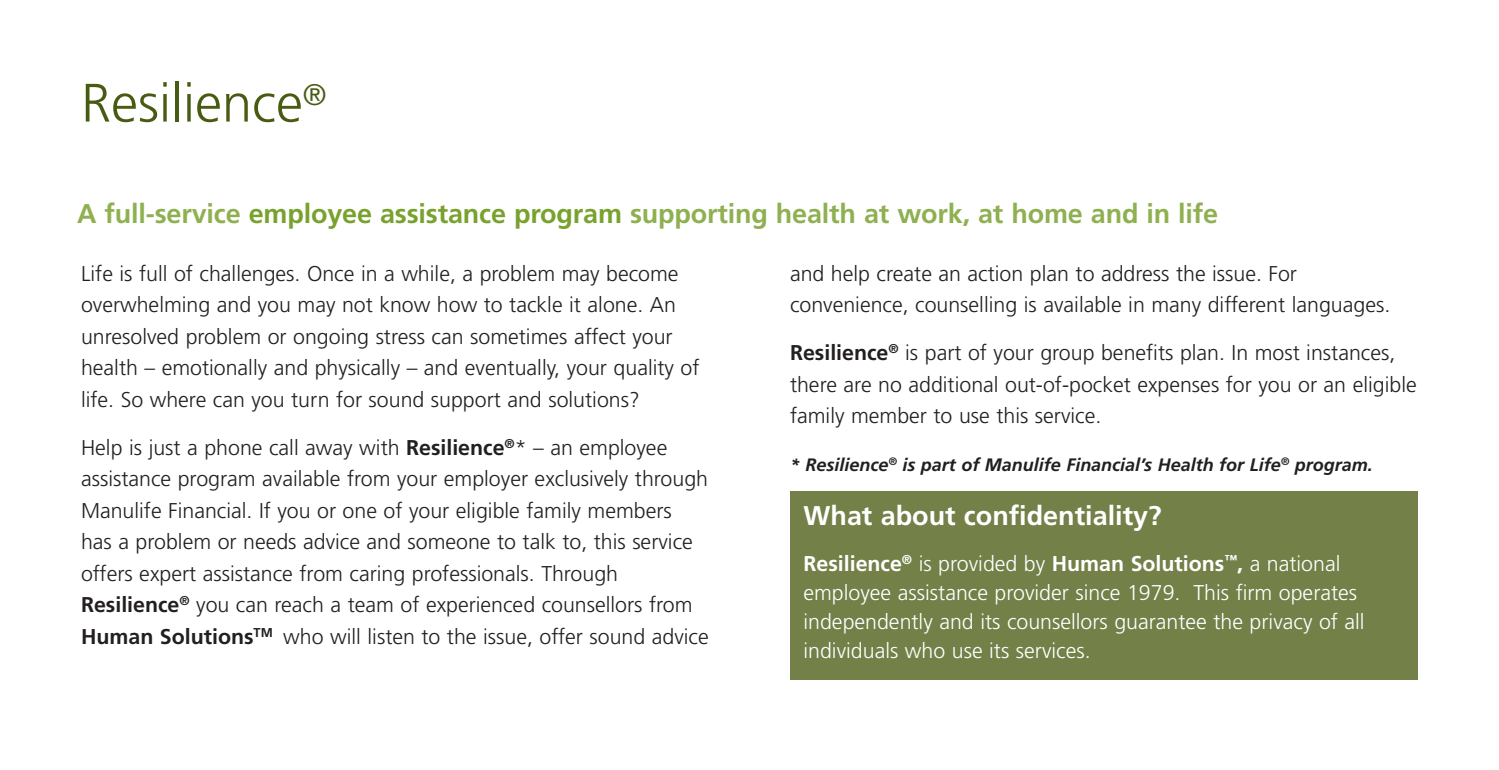
<style>
.page{position:relative;width:1499px;height:770px;background:#fff}
.page>*{position:absolute;margin:0;border:0;box-sizing:border-box;transform-origin:0 0}
.t1{font:300 54px "Frutiger";color:#485b12}
.t2{font:700 27px "Frutiger";letter-spacing:-.005em;color:#8fb051}
.t3{font:700 27px "Frutiger";color:#fff}
.t4{font:300 21.38px/31.5px "Frutiger";color:#231f20}
.t5{font:300 21.38px/29.2px "Frutiger";color:#fff}
.t6{font:italic 700 18px "Frutiger";color:#231f20}
.s1{color:#78a22d}
.s2{font-weight:700}
</style>
<div class="page">
<div style="left:790px;top:491px;width:628px;height:189px;background:#738048"></div>
<h1 class="t1" style="left:81px;top:81px;width:247px">Resilience<sup>®</sup></h1>
<p class="t2" style="left:77px;top:202px;width:1142px">A full-service <span class="s1">employee assistance program</span> supporting health at work, at home and in life</p>
<p class="t4" style="left:81px;top:259px;width:620px">Life is full of challenges. Once in a while, a problem may become overwhelming and you may not know how to tackle it alone. An unresolved problem or ongoing stress can sometimes affect your health – emotionally and physically – and eventually, your quality of life. So where can you turn for sound support and solutions?</p>
<p class="t4" style="left:81px;top:433px;width:629px">Help is just a phone call away with <span class="s2">Resilience</span><sup>®</sup>* – an employee assistance program available from your employer exclusively through Manulife Financial. If you or one of your eligible family members<br>has a problem or needs advice and someone to talk to, this service offers expert assistance from caring professionals. Through <span class="s2">Resilience</span><sup>®</sup> you can reach a team of experienced counsellors from <span class="s2">Human Solutions</span><sup>TM</sup> who will listen to the issue, offer sound advice</p>
<p class="t4" style="left:790px;top:259px;width:602px">and help create an action plan to address the issue. For convenience, counselling is available in many different languages.</p>
<p class="t4" style="left:790px;top:338px;width:628px"><span class="s2">Resilience</span><sup>®</sup> is part of your group benefits plan. In most instances, there are no additional out-of-pocket expenses for you or an eligible family member to use this service.</p>
<p class="t6" style="left:790px;top:457px;width:584px">* Resilience<sup>®</sup> is part of Manulife Financial’s Health for Life<sup>®</sup> program.</p>
<p class="t3" style="left:803px;top:505px;width:360px">What about confidentiality?</p>
<p class="t5" style="left:803px;top:550px;width:563px"><span class="s2">Resilience</span><sup>®</sup> is provided by <span class="s2">Human Solutions</span><sup>™</sup><span class="s2">,</span> a national employee assistance provider since 1979. This firm operates independently and its counsellors guarantee the privacy of all individuals who use its services.</p>
</div>
